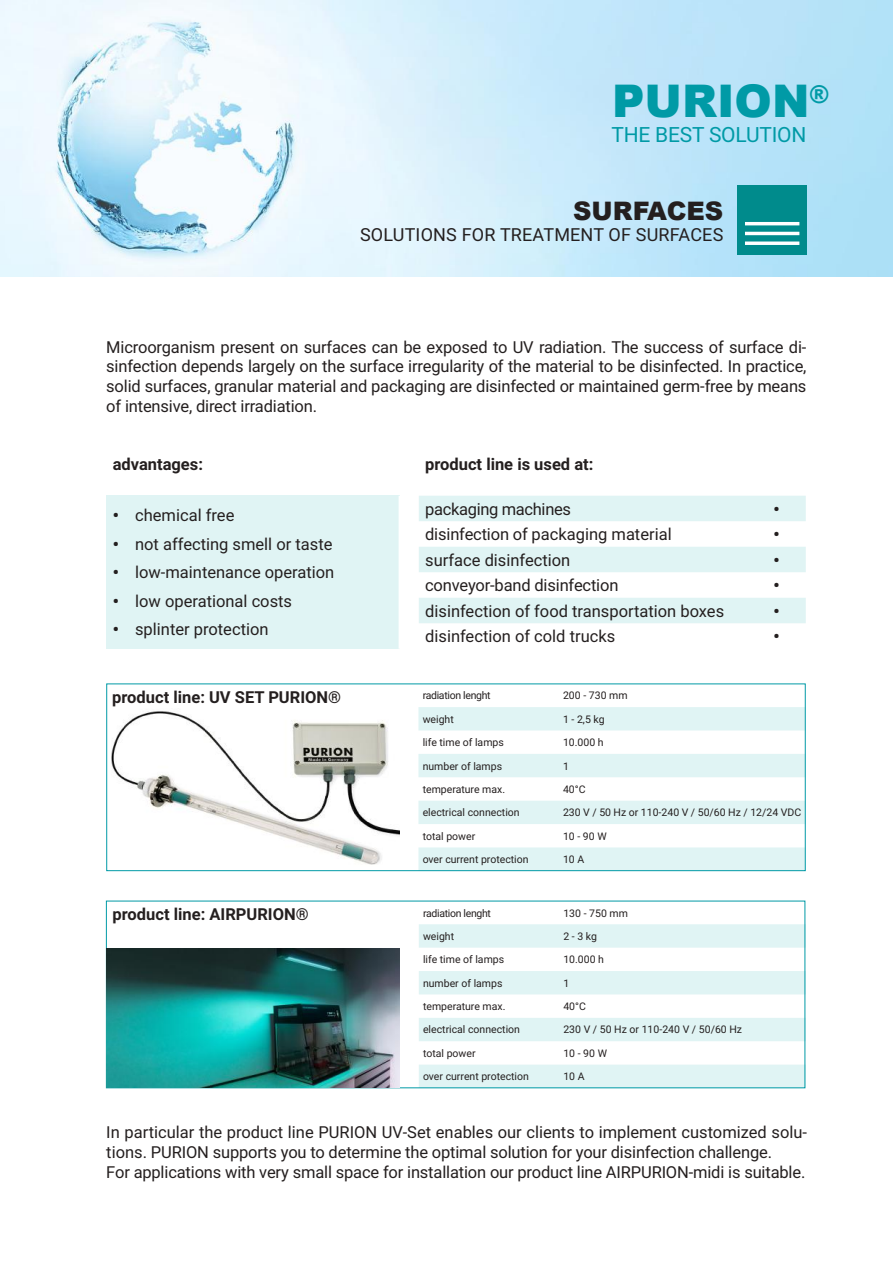
<style>
.page{position:relative;width:893px;height:1263px;background:#fff}
.page>*{position:absolute;margin:0;border:0;box-sizing:border-box;transform-origin:0 0}
.t1{font:900 45px "Arial";color:#009aa6}
.t2{font:900 25.5px "Arial";color:#241f1f}
.t3{font:21px "Roboto";letter-spacing:-.01em;color:#009aa6}
.t4{font:18px "Roboto";letter-spacing:.01em;color:#241f1f}
.t5{font:16.5px/19.8px "Roboto";letter-spacing:-.01em;color:#241f1f;text-align:justify}
.t6{font:700 16.5px "Roboto";color:#241f1f}
.t7{font:900 16.5px "Roboto";color:#241f1f}
.t8{font:10.5px "Roboto";color:#241f1f}
.t9{font:10.5px "Roboto";letter-spacing:-.03em;color:#241f1f}
.s1{font-weight:900}
</style>
<div class="page">
<img style="left:0;top:0;width:893px;height:276px">
<div style="left:737px;top:186px;width:69px;height:69px;background:#008b8c"></div>
<hr style="left:745px;top:222px;width:54px;height:3px;background:#fff">
<hr style="left:745px;top:232px;width:54px;height:3px;background:#fff">
<svg style="left:745px;top:241px;width:54px;height:4px"></svg>
<svg style="left:419px;top:924px;width:387px;height:164px;fill:#e0f4f4"></svg>
<div style="left:106px;top:496px;width:294px;height:153px;background:#e0f4f4"></div>
<hr style="left:399px;top:496px;width:2px;height:153px;background:#fff">
<svg style="left:419px;top:496px;width:387px;height:127px;fill:#e0f4f4"></svg>
<svg style="left:418px;top:707px;width:385px;height:162px;fill:#e0f4f4"></svg>
<img style="left:106px;top:948px;width:293px;height:140px">
<img style="left:111px;top:711px;width:289px;height:154px">
<div style="left:107px;top:684px;width:698px;height:187px;border:1px solid #009aa6"></div>
<h1 class="t1" style="left:612px;top:69px;width:219px">PURION<sup>®</sup></h1>
<p class="t3" style="left:611px;top:120px;width:196px">THE BEST SOLUTION</p>
<h2 class="t2" style="left:573px;top:193px;width:152px">SURFACES</h2>
<p class="t4" style="left:360px;top:222px;width:365px">SOLUTIONS FOR TREATMENT OF SURFACES</p>
<p class="t5" style="left:106px;top:336px;width:702px">Microorganism present on surfaces can be exposed to UV radiation. The success of surface di&shy;sinfection depends largely on the surface irregularity of the material to be disinfected. In practice, solid surfaces, granular material and packaging are disinfected or maintained germ-free by means of intensive, direct irradiation.</p>
<p class="t6" style="left:113px;top:452px;width:92px">advantages:</p>
<p class="t5" style="left:113px;top:505px;width:123px"><span class="s1">•</span> chemical free</p>
<p class="t5" style="left:113px;top:533px;width:221px"><span class="s1">•</span> not affecting smell or taste</p>
<p class="t5" style="left:113px;top:562px;width:223px"><span class="s1">•</span> low-maintenance operation</p>
<p class="t5" style="left:113px;top:590px;width:181px"><span class="s1">•</span> low operational costs</p>
<p class="t5" style="left:113px;top:619px;width:157px"><span class="s1">•</span> splinter protection</p>
<p class="t6" style="left:425px;top:452px;width:170px">product line is used at:</p>
<p class="t5" style="left:425px;top:498px;width:147px">packaging machines</p>
<p class="t7" style="left:773px;top:497px;width:8px">•</p>
<p class="t5" style="left:425px;top:524px;width:248px">disinfection of packaging material</p>
<p class="t7" style="left:773px;top:523px;width:8px">•</p>
<p class="t5" style="left:425px;top:549px;width:147px">surface disinfection</p>
<p class="t7" style="left:773px;top:548px;width:8px">•</p>
<p class="t5" style="left:425px;top:575px;width:195px">conveyor-band disinfection</p>
<p class="t7" style="left:773px;top:574px;width:8px">•</p>
<p class="t5" style="left:425px;top:600px;width:301px">disinfection of food transportation boxes</p>
<p class="t7" style="left:773px;top:599px;width:8px">•</p>
<p class="t5" style="left:425px;top:626px;width:192px">disinfection of cold trucks</p>
<p class="t7" style="left:773px;top:625px;width:8px">•</p>
<p class="t6" style="left:112px;top:686px;width:230px">product line: UV SET PURION®</p>
<p class="t9" style="left:423px;top:688px;width:69px">radiation lenght</p>
<p class="t8" style="left:563px;top:688px;width:66px">200 - 730 mm</p>
<p class="t8" style="left:423px;top:712px;width:33px">weight</p>
<p class="t8" style="left:563px;top:712px;width:43px">1 - 2,5 kg</p>
<p class="t8" style="left:423px;top:735px;width:83px">life time of lamps</p>
<p class="t8" style="left:563px;top:735px;width:42px">10.000 h</p>
<p class="t8" style="left:423px;top:758px;width:81px">number of lamps</p>
<p class="t8" style="left:563px;top:758px;width:7px">1</p>
<p class="t8" style="left:423px;top:782px;width:84px">temperature max.</p>
<p class="t8" style="left:563px;top:782px;width:24px">40°C</p>
<p class="t8" style="left:423px;top:805px;width:98px">electrical connection</p>
<p class="t8" style="left:563px;top:805px;width:240px">230 V / 50 Hz or 110-240 V / 50/60 Hz / 12/24 VDC</p>
<p class="t8" style="left:423px;top:829px;width:54px">total power</p>
<p class="t8" style="left:563px;top:829px;width:45px">10 - 90 W</p>
<p class="t8" style="left:423px;top:852px;width:107px">over current protection</p>
<p class="t8" style="left:563px;top:852px;width:23px">10 A</p>
<p class="t6" style="left:113px;top:903px;width:198px">product line: AIRPURION®</p>
<p class="t9" style="left:423px;top:905px;width:69px">radiation lenght</p>
<p class="t8" style="left:563px;top:905px;width:66px">130 - 750 mm</p>
<p class="t8" style="left:423px;top:929px;width:33px">weight</p>
<p class="t8" style="left:563px;top:929px;width:35px">2 - 3 kg</p>
<p class="t8" style="left:423px;top:952px;width:83px">life time of lamps</p>
<p class="t8" style="left:563px;top:952px;width:42px">10.000 h</p>
<p class="t8" style="left:423px;top:975px;width:81px">number of lamps</p>
<p class="t8" style="left:563px;top:975px;width:7px">1</p>
<p class="t8" style="left:423px;top:999px;width:84px">temperature max.</p>
<p class="t8" style="left:563px;top:999px;width:24px">40°C</p>
<p class="t8" style="left:423px;top:1022px;width:98px">electrical connection</p>
<p class="t8" style="left:563px;top:1022px;width:180px">230 V / 50 Hz or 110-240 V / 50/60 Hz</p>
<p class="t8" style="left:423px;top:1046px;width:54px">total power</p>
<p class="t8" style="left:563px;top:1046px;width:45px">10 - 90 W</p>
<p class="t8" style="left:423px;top:1069px;width:107px">over current protection</p>
<p class="t8" style="left:563px;top:1069px;width:23px">10 A</p>
<p class="t5" style="left:106px;top:1122px;width:702px;text-align:left">In particular the product line PURION UV-Set enables our clients to implement customized solu&shy;tions. PURION supports you to determine the optimal solution for your disinfection challenge.<br>For applications with very small space for installation our product line AIRPURION-midi is suitable.</p>
</div>
